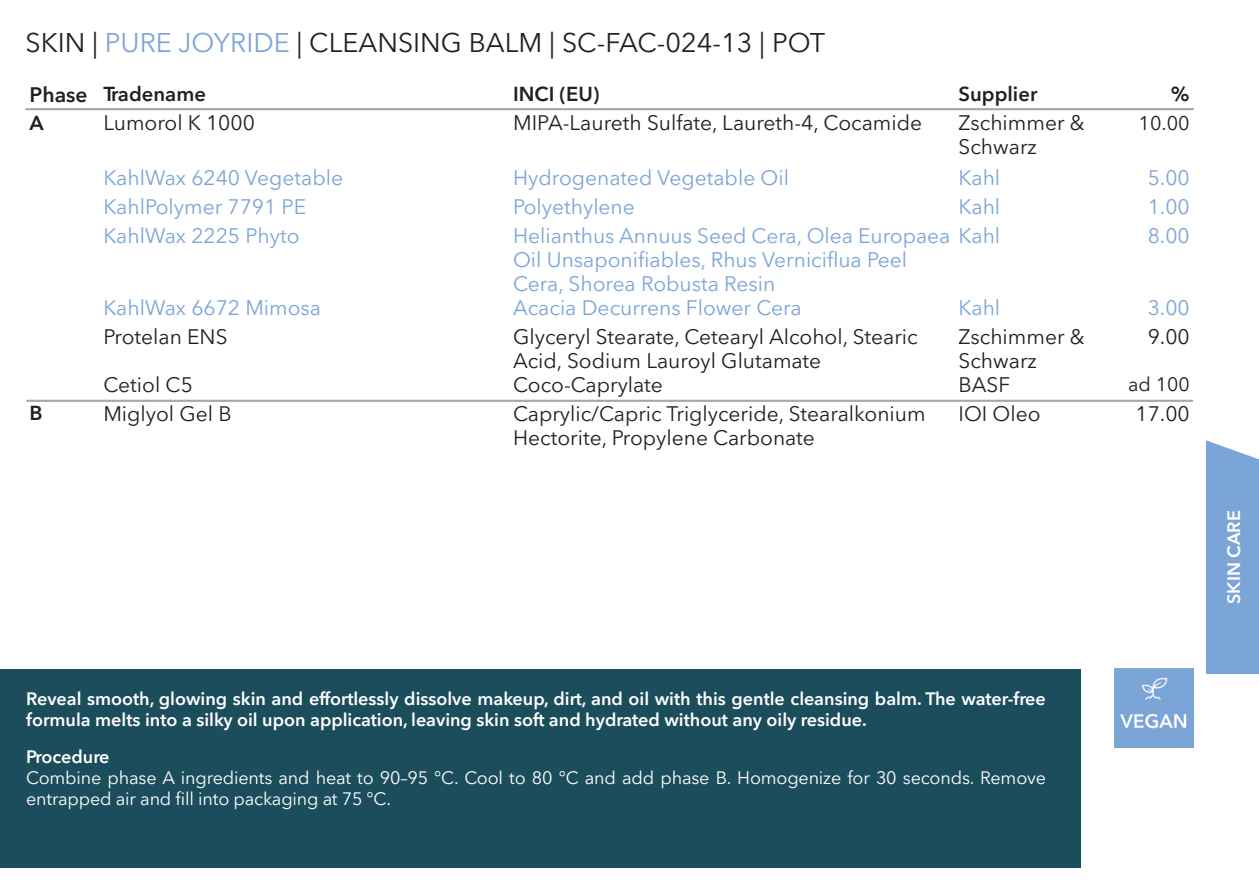
<style>
.page{position:relative;width:1259px;height:893px;background:#fff}
.page>*{position:absolute;margin:0;border:0;box-sizing:border-box;transform-origin:0 0}
.t1{font:27px "Avenir Next LT Pro";color:#231f20}
.t2{font:21px/24px "Avenir Next LT Pro";color:#231f20}
.t3{font:21px/24px "Avenir Next LT Pro";color:#7ca5d7}
.t4{font:600 20.1px "Avenir Next LT Pro";color:#231f20}
.t5{font:19.8px "Avenir Next LT Pro";color:#231f20}
.t6{font:19.5px "Avenir Next LT Pro";color:#231f20}
.t7{font:600 18px/21px "Avenir Next LT Pro";color:#fff}
.t8{font:18px/21px "Avenir Next LT Pro";letter-spacing:-.01em;color:#fff}
.s1{color:#7ca5d7}
.s2{font-size:21px}
</style>
<div class="page">
<div style="left:0;top:669px;width:1080px;height:198px;background:#1b4d5c"></div>
<hr style="left:26px;top:108px;width:1167px;height:2px;background:#a7a9a9">
<hr style="left:26px;top:400px;width:1167px;height:2px;background:#a7a9a9">
<div style="left:1206px;top:440px;width:53px;height:234px;background:#7ca5d7"></div>
<img style="left:1114px;top:669px;width:79px;height:78px">
<p class="t1" style="left:26px;top:27px;width:801px">SKIN | <span class="s1">PURE JOYRIDE</span> | CLEANSING BALM | SC-FAC-024-13 | POT</p>
<p class="t4" style="left:30px;top:82px;width:178px"><span class="s2">Phase</span> Tradename</p>
<p class="t4" style="left:513px;top:82px;width:88px">INCI (EU)</p>
<p class="t4" style="left:958px;top:82px;width:80px">Supplier</p>
<p class="t4" style="left:1171px;top:82px;width:20px">%</p>
<p class="t4" style="left:30px;top:110px;width:16px">A</p>
<p class="t2" style="left:103px;top:111px;width:153px">Lumorol K 1000</p>
<p class="t2" style="left:513px;top:111px;width:410px">MIPA-Laureth Sulfate, Laureth-4, Cocamide</p>
<p class="t2" style="left:958px;top:111px;width:128px">Zschimmer &amp;<br>Schwarz</p>
<p class="t5" style="left:1138px;top:112px;width:53px">10.00</p>
<p class="t3" style="left:103px;top:166px;width:241px">KahlWax 6240 Vegetable</p>
<p class="t3" style="left:513px;top:166px;width:277px">Hydrogenated Vegetable Oil</p>
<p class="t3" style="left:958px;top:166px;width:43px">Kahl</p>
<p class="t3" style="left:1147px;top:166px;width:43px">5.00</p>
<p class="t3" style="left:103px;top:195px;width:204px">KahlPolymer 7791 PE</p>
<p class="t3" style="left:513px;top:195px;width:123px">Polyethylene</p>
<p class="t3" style="left:958px;top:195px;width:43px">Kahl</p>
<p class="t3" style="left:1147px;top:195px;width:43px">1.00</p>
<p class="t3" style="left:103px;top:224px;width:198px">KahlWax 2225 Phyto</p>
<p class="t3" style="left:513px;top:224px;width:488px">Helianthus Annuus Seed Cera, Olea Europaea Kahl<br>Oil Unsaponifiables, Rhus Verniciflua Peel<br>Cera, Shorea Robusta Resin</p>
<p class="t3" style="left:1147px;top:224px;width:43px">8.00</p>
<p class="t3" style="left:103px;top:296px;width:219px">KahlWax 6672 Mimosa</p>
<p class="t3" style="left:513px;top:296px;width:290px">Acacia Decurrens Flower Cera</p>
<p class="t3" style="left:958px;top:296px;width:43px">Kahl</p>
<p class="t3" style="left:1147px;top:296px;width:43px">3.00</p>
<p class="t2" style="left:103px;top:325px;width:126px">Protelan ENS</p>
<p class="t2" style="left:513px;top:325px;width:406px">Glyceryl Stearate, Cetearyl Alcohol, Stearic<br>Acid, Sodium Lauroyl Glutamate</p>
<p class="t2" style="left:958px;top:325px;width:128px">Zschimmer &amp;<br>Schwarz</p>
<p class="t2" style="left:1147px;top:325px;width:43px">9.00</p>
<p class="t2" style="left:103px;top:373px;width:91px">Cetiol C5</p>
<p class="t2" style="left:513px;top:373px;width:151px">Coco-Caprylate</p>
<p class="t2" style="left:958px;top:373px;width:53px">BASF</p>
<p class="t6" style="left:1128px;top:372px;width:63px">ad 100</p>
<p class="t4" style="left:30px;top:401px;width:15px">B</p>
<p class="t2" style="left:103px;top:402px;width:130px">Miglyol Gel B</p>
<p class="t2" style="left:513px;top:402px;width:414px">Caprylic/Capric Triglyceride, Stearalkonium<br>Hectorite, Propylene Carbonate</p>
<p class="t2" style="left:958px;top:402px;width:84px">IOI Oleo</p>
<p class="t2" style="left:1135px;top:402px;width:56px">17.00</p>
<p class="t7" style="left:26px;top:688px;width:1021px">Reveal smooth, glowing skin and effortlessly dissolve makeup, dirt, and oil with this gentle cleansing balm. The water-free formula melts into a silky oil upon application, leaving skin soft and hydrated without any oily residue.</p>
<p class="t7" style="left:26px;top:746px;width:85px">Procedure</p>
<p class="t8" style="left:26px;top:768px;width:1021px">Combine phase A ingredients and heat to 90–95 °C. Cool to 80 °C and add phase B. Homogenize for 30 seconds. Remove entrapped air and fill into packaging at 75 °C.</p>
<p class="t7" style="left:1223px;top:604px;width:95px;rotate:-90deg">SKIN CARE</p>
</div>
